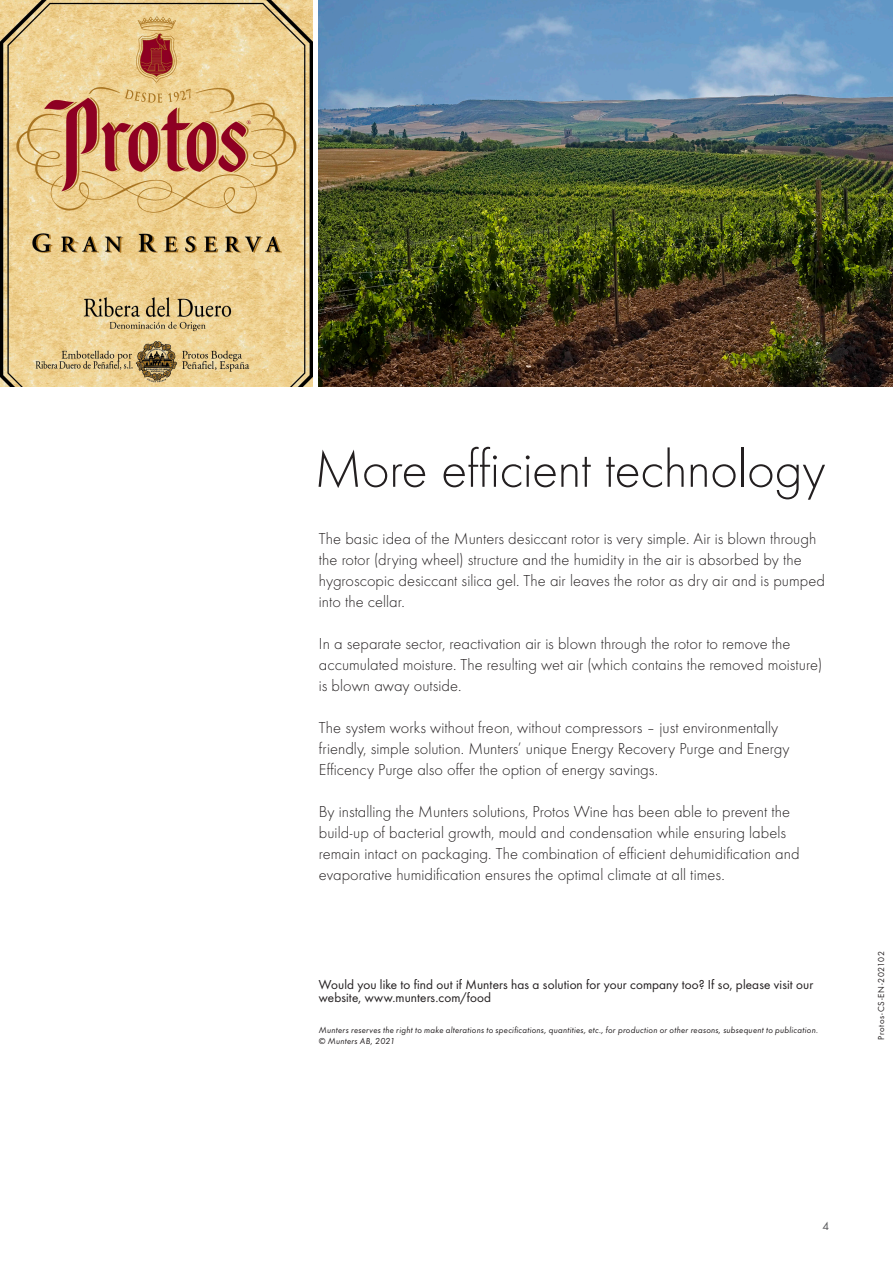
<style>
.page{position:relative;width:893px;height:1263px;background:#fff}
.page>*{position:absolute;margin:0;border:0;box-sizing:border-box;transform-origin:0 0}
.t1{font:300 54px "Futura";letter-spacing:-.01em;color:#231f20}
.t2{font:300 16.5px/21px "Futura";color:#231f20}
.t3{font:13.5px/12.6px "Futura Boo";letter-spacing:.005em;color:#231f20}
.t4{font:12px "Futura Boo";color:#57585a}
.t5{font:9px/10.5px "Futura Boo Obl";letter-spacing:.02em;color:#231f20}
.t6{font:9px "Futura Boo";letter-spacing:.065em;color:#231f20}
</style>
<div class="page">
<img style="left:0;top:0;width:313px;height:387px">
<img style="left:319px;top:0;width:574px;height:387px">
<h1 class="t1" style="left:314px;top:438px;width:513px">More efficient technology</h1>
<p class="t2" style="left:319px;top:529px;width:508px">The basic idea of the Munters desiccant rotor is very simple. Air is blown through the rotor (drying wheel) structure and the humidity in the air is absorbed by the hygroscopic desiccant silica gel. The air leaves the rotor as dry air and is pumped into the cellar.</p>
<p class="t2" style="left:319px;top:634px;width:505px">In a separate sector, reactivation air is blown through the rotor to remove the accumulated moisture. The resulting wet air (which contains the removed moisture) is blown away outside.</p>
<p class="t2" style="left:319px;top:718px;width:472px">The system works without freon, without compressors – just environmentally friendly, simple solution. Munters’ unique Energy Recovery Purge and Energy<br>Efficency Purge also offer the option of energy savings.</p>
<p class="t2" style="left:319px;top:802px;width:482px">By installing the Munters solutions, Protos Wine has been able to prevent the build-up of bacterial growth, mould and condensation while ensuring labels remain intact on packaging. The combination of efficient dehumidification and evaporative humidification ensures the optimal climate at all times.</p>
<p class="t3" style="left:319px;top:978px;width:496px">Would you like to find out if Munters has a solution for your company too? If so, please visit our website, www.munters.com/food</p>
<p class="t5" style="left:319px;top:1025px;width:501px">Munters reserves the right to make alterations to specifications, quantities, etc., for production or other reasons, subsequent to publication. © Munters AB, 2021</p>
<p class="t6" style="left:876px;top:1039px;width:90px;rotate:-90deg">Protos-CS-EN-202102</p>
<p class="t4" style="left:822px;top:1219px;width:8px">4</p>
</div>
